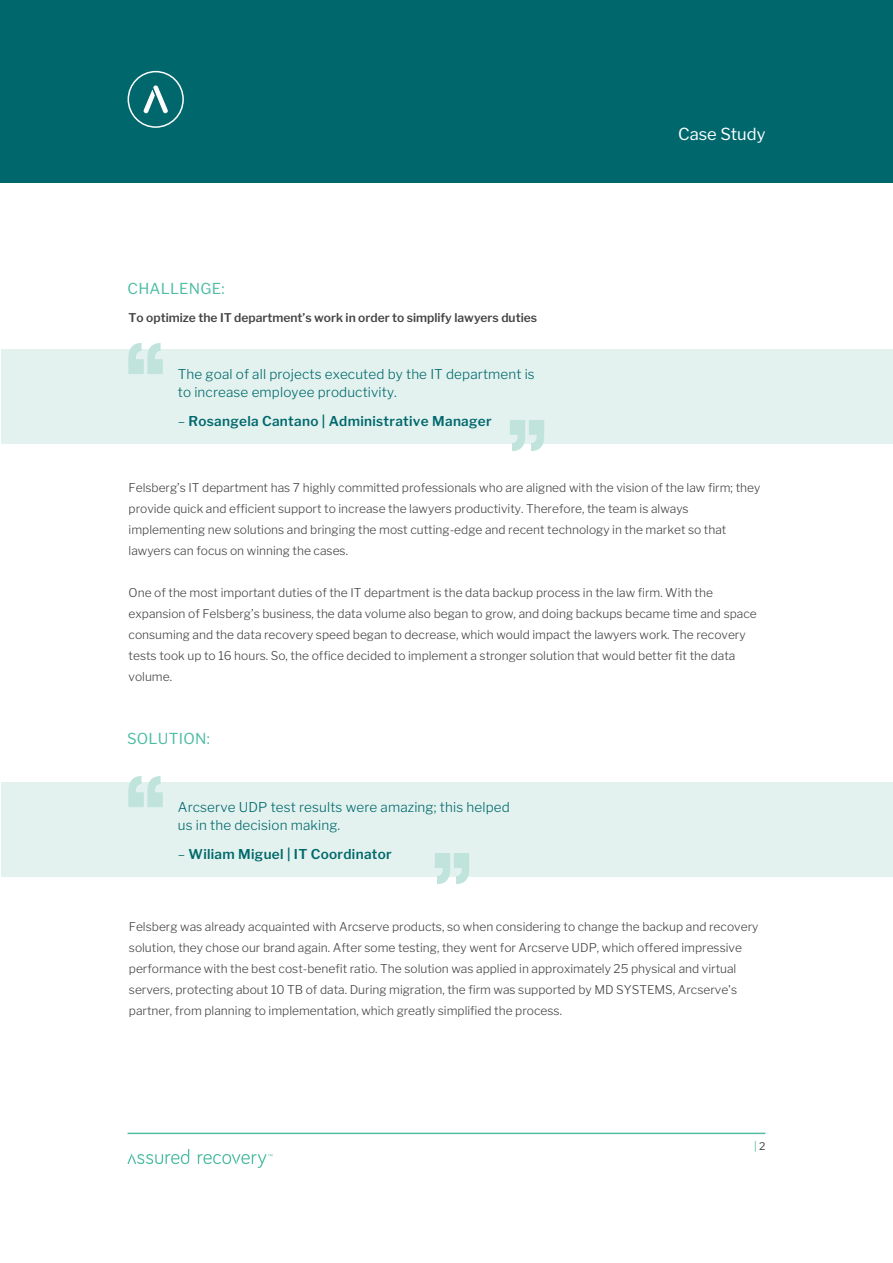
<style>
.page{position:relative;width:893px;height:1263px;background:#fff}
.page>*{position:absolute;margin:0;border:0;box-sizing:border-box;transform-origin:0 0}
.t1{font:16.5px "Libre Franklin";color:#fff}
.t2{font:15px "Libre Franklin";letter-spacing:.015em;color:#4ebda4}
.t3{font:300 13.5px/18px "Libre Franklin";letter-spacing:.01em;color:#00686c}
.t4{font:600 13.5px "Libre Franklin";letter-spacing:.025em;color:#00686c}
.t5{font:300 12px/21px "Libre Franklin";color:#444445}
.t6{font:600 12px "Libre Franklin";color:#444445}
.t7{font:10.5px "Libre Franklin";color:#50bda3}
.s1{font-weight:300}
.s2{color:#444445}
</style>
<div class="page">
<div style="left:0;top:0;width:893px;height:182px;background:#00686c"></div>
<hr style="left:128px;top:1132px;width:637px;height:2px;background:#50bda3">
<svg style="left:128px;top:1149px;width:61px;height:15px"></svg>
<svg style="left:198px;top:1154px;width:74px;height:14px"></svg>
<svg style="left:144px;top:85px;width:24px;height:28px"></svg>
<div style="left:128px;top:71px;width:56px;height:57px;border:2px solid #fff;border-radius:50%"></div>
<div style="left:1px;top:349px;width:892px;height:95px;background:#e3f2ef"></div>
<svg style="left:128px;top:343px;width:35px;height:31px"></svg>
<svg style="left:510px;top:420px;width:34px;height:31px"></svg>
<div style="left:1px;top:782px;width:892px;height:95px;background:#e3f2ef"></div>
<svg style="left:128px;top:776px;width:35px;height:31px"></svg>
<svg style="left:435px;top:853px;width:34px;height:31px"></svg>
<p class="t2" style="left:128px;top:280px;width:99px">CHALLENGE:</p>
<p class="t6" style="left:129px;top:311px;width:410px">To optimize the IT department’s work in order to simplify lawyers duties</p>
<p class="t3" style="left:178px;top:365px;width:358px">The goal of all projects executed by the IT department is to increase employee productivity.</p>
<p class="t4" style="left:178px;top:413px;width:315px"><span class="s1">–</span> Rosangela Cantano | Administrative Manager</p>
<h1 class="t1" style="left:678px;top:124px;width:89px">Case Study</h1>
<p class="t5" style="left:129px;top:477px;width:633px">Felsberg’s IT department has 7 highly committed professionals who are aligned with the vision of the law firm; they provide quick and efficient support to increase the lawyers productivity. Therefore, the team is always implementing new solutions and bringing the most cutting-edge and recent technology in the market so that lawyers can focus on winning the cases.</p>
<p class="t5" style="left:129px;top:582px;width:630px">One of the most important duties of the IT department is the data backup process in the law firm. With the expansion of Felsberg’s business, the data volume also began to grow, and doing backups became time and space consuming and the data recovery speed began to decrease, which would impact the lawyers work. The recovery tests took up to 16 hours. So, the office decided to implement a stronger solution that would better fit the data volume.</p>
<p class="t2" style="left:127px;top:729px;width:84px">SOLUTION:</p>
<p class="t3" style="left:178px;top:798px;width:333px">Arcserve UDP test results were amazing; this helped us in the decision making.</p>
<p class="t4" style="left:178px;top:846px;width:215px"><span class="s1">–</span> Wiliam Miguel | IT Coordinator</p>
<p class="t5" style="left:129px;top:916px;width:631px">Felsberg was already acquainted with Arcserve products, so when considering to change the backup and recovery solution, they chose our brand again. After some testing, they went for Arcserve UDP, which offered impressive performance with the best cost-benefit ratio. The solution was applied in approximately 25 physical and virtual servers, protecting about 10 TB of data. During migration, the firm was supported by MD SYSTEMS, Arcserve's partner, from planning to implementation, which greatly simplified the process.</p>
<p class="t7" style="left:754px;top:1140px;width:13px">|<span class="s2">2</span></p>
</div>
